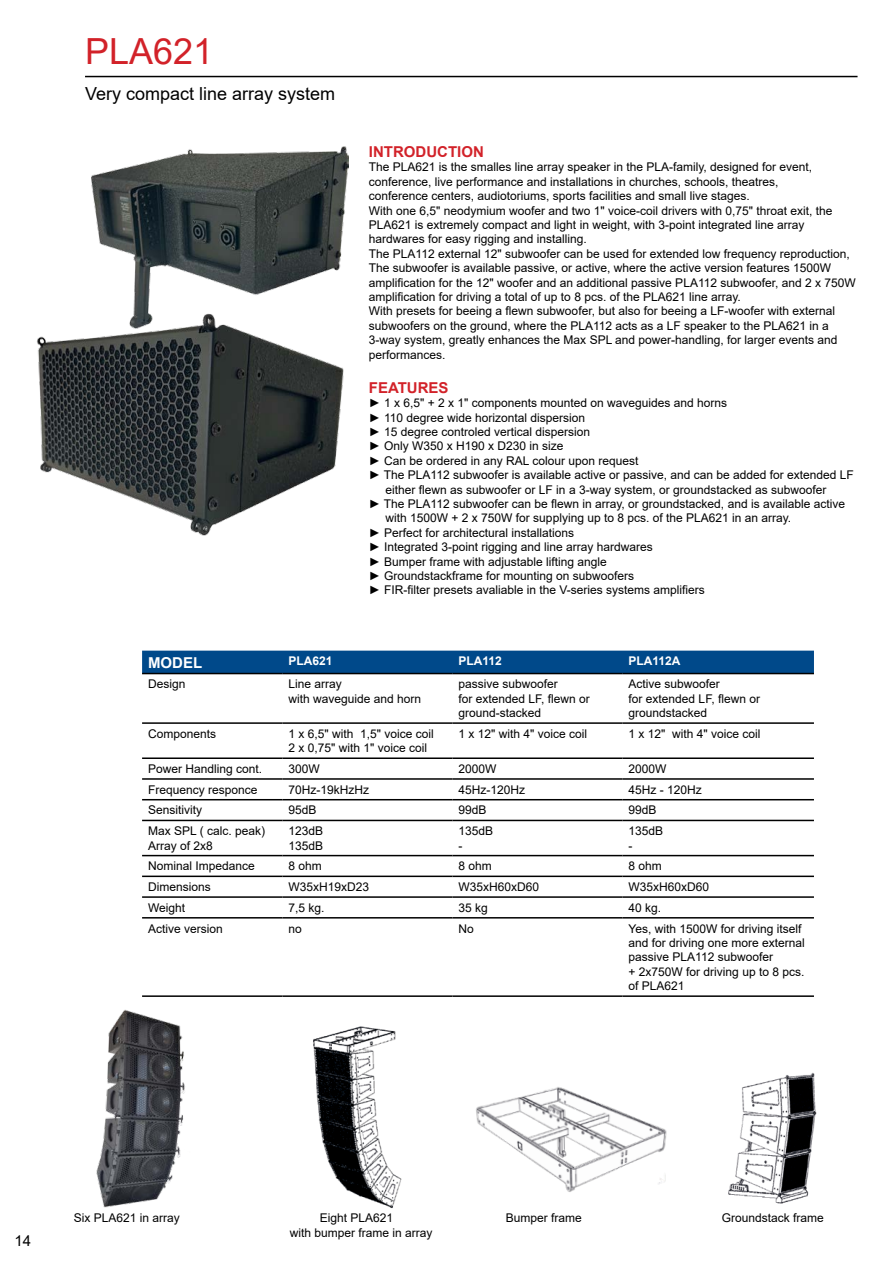
<style>
.page{position:relative;width:893px;height:1263px;background:#fff}
.page>*{position:absolute;margin:0;border:0;box-sizing:border-box;transform-origin:0 0}
.t1{font:36px "Arial";color:#d22229}
.t2{font:18px "Arial";color:#000}
.t3{font:700 15px "Arial";color:#d22229}
.t4{font:700 15px "Arial";color:#fff}
.t5{font:15px "Arial";color:#000}
.t6{font:12px/14.4px "Arial";color:#000}
.t7{font:700 12px "Arial";color:#fff}
</style>
<div class="page">
<hr style="left:85px;top:76px;width:772px;height:1px;background:#000">
<div style="left:142px;top:651px;width:672px;height:22px;background:#00498a"></div>
<hr style="left:142px;top:673px;width:140px;height:1px;background:#000">
<hr style="left:282px;top:673px;width:170px;height:1px;background:#000">
<hr style="left:452px;top:673px;width:171px;height:1px;background:#000">
<hr style="left:623px;top:673px;width:191px;height:1px;background:#000">
<hr style="left:142px;top:722px;width:140px;height:2px;background:#000">
<hr style="left:282px;top:722px;width:170px;height:2px;background:#000">
<hr style="left:452px;top:722px;width:171px;height:2px;background:#000">
<hr style="left:623px;top:722px;width:191px;height:2px;background:#000">
<hr style="left:142px;top:757px;width:140px;height:2px;background:#000">
<hr style="left:282px;top:757px;width:170px;height:2px;background:#000">
<hr style="left:452px;top:757px;width:171px;height:2px;background:#000">
<hr style="left:623px;top:757px;width:191px;height:2px;background:#000">
<hr style="left:142px;top:778px;width:140px;height:2px;background:#000">
<hr style="left:282px;top:778px;width:170px;height:2px;background:#000">
<hr style="left:452px;top:778px;width:171px;height:2px;background:#000">
<hr style="left:623px;top:778px;width:191px;height:2px;background:#000">
<hr style="left:142px;top:799px;width:140px;height:1px;background:#000">
<hr style="left:282px;top:799px;width:170px;height:1px;background:#000">
<hr style="left:452px;top:799px;width:171px;height:1px;background:#000">
<hr style="left:623px;top:799px;width:191px;height:1px;background:#000">
<hr style="left:142px;top:820px;width:140px;height:1px;background:#000">
<hr style="left:282px;top:820px;width:170px;height:1px;background:#000">
<hr style="left:452px;top:820px;width:171px;height:1px;background:#000">
<hr style="left:623px;top:820px;width:191px;height:1px;background:#000">
<hr style="left:142px;top:855px;width:140px;height:1px;background:#000">
<hr style="left:282px;top:855px;width:170px;height:1px;background:#000">
<hr style="left:452px;top:855px;width:171px;height:1px;background:#000">
<hr style="left:623px;top:855px;width:191px;height:1px;background:#000">
<hr style="left:142px;top:875px;width:140px;height:2px;background:#000">
<hr style="left:282px;top:875px;width:170px;height:2px;background:#000">
<hr style="left:452px;top:875px;width:171px;height:2px;background:#000">
<hr style="left:623px;top:875px;width:191px;height:2px;background:#000">
<hr style="left:142px;top:896px;width:140px;height:2px;background:#000">
<hr style="left:282px;top:896px;width:170px;height:2px;background:#000">
<hr style="left:452px;top:896px;width:171px;height:2px;background:#000">
<hr style="left:623px;top:896px;width:191px;height:2px;background:#000">
<hr style="left:142px;top:917px;width:140px;height:1px;background:#000">
<hr style="left:282px;top:917px;width:170px;height:1px;background:#000">
<hr style="left:452px;top:917px;width:171px;height:1px;background:#000">
<hr style="left:623px;top:917px;width:191px;height:1px;background:#000">
<hr style="left:142px;top:995px;width:140px;height:2px;background:#000">
<hr style="left:282px;top:995px;width:170px;height:2px;background:#000">
<hr style="left:452px;top:995px;width:171px;height:2px;background:#000">
<hr style="left:623px;top:995px;width:191px;height:2px;background:#000">
<img style="left:476px;top:1087px;width:191px;height:105px">
<img style="left:728px;top:1072px;width:89px;height:132px">
<img style="left:313px;top:1026px;width:89px;height:182px">
<img style="left:96px;top:1009px;width:89px;height:199px">
<img style="left:92px;top:146px;width:257px;height:164px">
<img style="left:37px;top:310px;width:307px;height:226px">
<h1 class="t1" style="left:85px;top:27px;width:130px">PLA621</h1>
<h2 class="t2" style="left:85px;top:82px;width:252px">Very compact line array system</h2>
<p class="t3" style="left:369px;top:141px;width:116px">INTRODUCTION</p>
<p class="t6" style="left:369px;top:160px;width:489px">The PLA621 is the smalles line array speaker in the PLA-family, designed for event, conference, live performance and installations in churches, schools, theatres,<br>conference centers, audiotoriums, sports facilities and small live stages.<br>With one 6,5" neodymium woofer and two 1" voice-coil drivers with 0,75" throat exit, the PLA621 is extremely compact and light in weight, with 3-point integrated line array hardwares for easy rigging and installing.<br>The PLA112 external 12" subwoofer can be used for extended low frequency reproduction, The subwoofer is available passive, or active, where the active version features 1500W amplification for the 12" woofer and an additional passive PLA112 subwoofer, and 2 x 750W amplification for driving a total of up to 8 pcs. of the PLA621 line array.<br>With presets for beeing a flewn subwoofer, but also for beeing a LF-woofer with external subwoofers on the ground, where the PLA112 acts as a LF speaker to the PLA621 in a 3-way system, greatly enhances the Max SPL and power-handling, for larger events and performances.</p>
<p class="t3" style="left:369px;top:377px;width:81px">FEATURES</p>
<p class="t6" style="left:369px;top:396px;width:360px">► 1 x 6,5" + 2 x 1" components mounted on waveguides and horns</p>
<p class="t6" style="left:369px;top:410px;width:218px">► 110 degree wide horizontal dispersion</p>
<p class="t6" style="left:369px;top:424px;width:223px">► 15 degree controled vertical dispersion</p>
<p class="t6" style="left:369px;top:439px;width:196px">► Only W350 x H190 x D230 in size</p>
<p class="t6" style="left:369px;top:453px;width:271px">► Can be ordered in any RAL colour upon request</p>
<p class="t6" style="left:369px;top:468px;width:487px">► The PLA112 subwoofer is available active or passive, and can be added for extended LF</p>
<p class="t6" style="left:386px;top:482px;width:442px">either flewn as subwoofer or LF in a 3-way system, or groundstacked as subwoofer</p>
<p class="t6" style="left:369px;top:496px;width:478px">► The PLA112 subwoofer can be flewn in array, or groundstacked, and is available active</p>
<p class="t6" style="left:386px;top:511px;width:407px">with 1500W + 2 x 750W for supplying up to 8 pcs. of the PLA621 in an array.</p>
<p class="t6" style="left:369px;top:525px;width:207px">► Perfect for architectural installations</p>
<p class="t6" style="left:369px;top:540px;width:286px">► Integrated 3-point rigging and line array hardwares</p>
<p class="t6" style="left:369px;top:554px;width:239px">► Bumper frame with adjustable lifting angle</p>
<p class="t6" style="left:369px;top:568px;width:267px">► Groundstackframe for mounting on subwoofers</p>
<p class="t6" style="left:369px;top:583px;width:337px">► FIR-filter presets avaliable in the V-series systems amplifiers</p>
<p class="t4" style="left:148px;top:652px;width:56px">MODEL</p>
<p class="t7" style="left:288px;top:653px;width:46px">PLA621</p>
<p class="t7" style="left:458px;top:653px;width:45px">PLA112</p>
<p class="t7" style="left:629px;top:653px;width:54px">PLA112A</p>
<p class="t6" style="left:148px;top:677px;width:39px">Design</p>
<p class="t6" style="left:288px;top:677px;width:134px">Line array<br>with waveguide and horn</p>
<p class="t6" style="left:458px;top:677px;width:133px">passive subwoofer<br>for extended LF, flewn or ground-stacked</p>
<p class="t6" style="left:629px;top:677px;width:133px">Active subwoofer<br>for extended LF, flewn or groundstacked</p>
<p class="t6" style="left:148px;top:726px;width:70px">Components</p>
<p class="t6" style="left:288px;top:726px;width:147px">1 x 6,5" with 1,5" voice coil<br>2 x 0,75" with 1" voice coil</p>
<p class="t6" style="left:458px;top:726px;width:130px">1 x 12" with 4" voice coil</p>
<p class="t6" style="left:629px;top:726px;width:133px">1 x 12" with 4" voice coil</p>
<p class="t6" style="left:148px;top:761px;width:116px">Power Handling cont.</p>
<p class="t6" style="left:288px;top:761px;width:33px">300W</p>
<p class="t6" style="left:458px;top:761px;width:40px">2000W</p>
<p class="t6" style="left:629px;top:761px;width:40px">2000W</p>
<p class="t6" style="left:148px;top:782px;width:111px">Frequency responce</p>
<p class="t6" style="left:288px;top:782px;width:82px">70Hz-19kHzHz</p>
<p class="t6" style="left:458px;top:782px;width:68px">45Hz-120Hz</p>
<p class="t6" style="left:629px;top:782px;width:75px">45Hz - 120Hz</p>
<p class="t6" style="left:148px;top:803px;width:56px">Sensitivity</p>
<p class="t6" style="left:288px;top:803px;width:30px">95dB</p>
<p class="t6" style="left:458px;top:803px;width:30px">99dB</p>
<p class="t6" style="left:629px;top:803px;width:30px">99dB</p>
<p class="t6" style="left:148px;top:824px;width:118px">Max SPL ( calc. peak)<br>Array of 2x8</p>
<p class="t6" style="left:288px;top:824px;width:36px">123dB<br>135dB</p>
<p class="t6" style="left:458px;top:824px;width:36px">135dB -</p>
<p class="t6" style="left:629px;top:824px;width:36px">135dB -</p>
<p class="t6" style="left:148px;top:859px;width:108px">Nominal Impedance</p>
<p class="t6" style="left:288px;top:859px;width:35px">8 ohm</p>
<p class="t6" style="left:458px;top:859px;width:35px">8 ohm</p>
<p class="t6" style="left:629px;top:859px;width:35px">8 ohm</p>
<p class="t6" style="left:148px;top:879px;width:64px">Dimensions</p>
<p class="t6" style="left:288px;top:879px;width:82px">W35xH19xD23</p>
<p class="t6" style="left:458px;top:879px;width:82px">W35xH60xD60</p>
<p class="t6" style="left:629px;top:879px;width:82px">W35xH60xD60</p>
<p class="t6" style="left:148px;top:900px;width:39px">Weight</p>
<p class="t6" style="left:288px;top:900px;width:38px">7,5 kg.</p>
<p class="t6" style="left:458px;top:900px;width:31px">35 kg</p>
<p class="t6" style="left:629px;top:900px;width:34px">40 kg.</p>
<p class="t6" style="left:148px;top:921px;width:76px">Active version</p>
<p class="t6" style="left:288px;top:921px;width:15px">no</p>
<p class="t6" style="left:458px;top:921px;width:17px">No</p>
<p class="t6" style="left:629px;top:921px;width:178px">Yes, with 1500W for driving itself and for driving one more external passive PLA112 subwoofer<br>+ 2x750W for driving up to 8 pcs. of PLA621</p>
<p class="t5" style="left:14px;top:1231px;width:18px">14</p>
<p class="t6" style="left:74px;top:1210px;width:108px">Six PLA621 in array</p>
<p class="t6" style="left:320px;top:1210px;width:75px">Eight PLA621</p>
<p class="t6" style="left:506px;top:1210px;width:78px">Bumper frame</p>
<p class="t6" style="left:722px;top:1210px;width:104px">Groundstack frame</p>
<p class="t6" style="left:290px;top:1225px;width:144px">with bumper frame in array</p>
</div>
